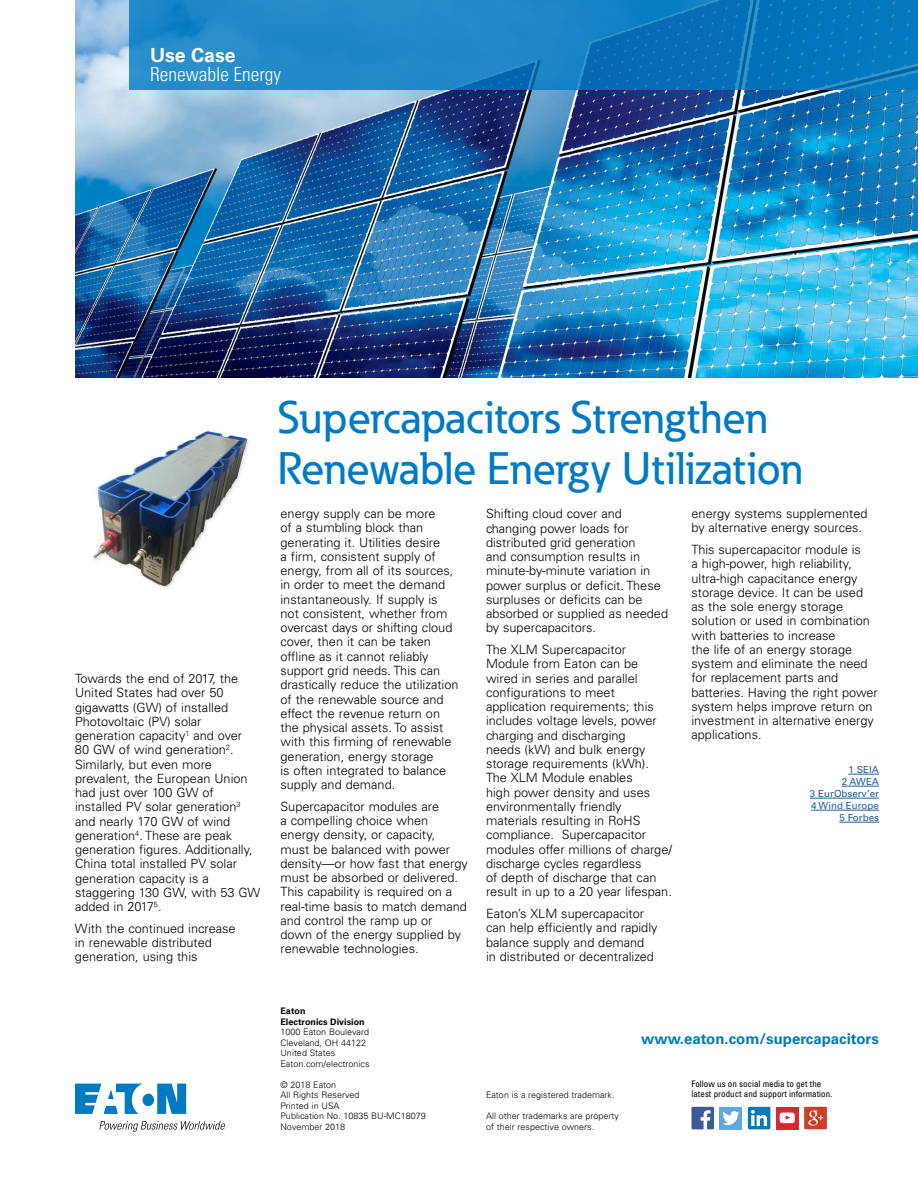
<style>
.page{position:relative;width:918px;height:1188px;background:#fff}
.page>*{position:absolute;margin:0;border:0;box-sizing:border-box;transform-origin:0 0}
.t1{font:500 45px/51px "Eaton";color:#007ac2}
.t2{font:300 condensed 19.5px "Univers LT Std";color:#fff}
.t3{font:700 19.5px "Univers LT Std";color:#fff}
.t4{font:700 15px "Univers";color:#007ac2}
.t5{font:300 12.75px/14.2px "Univers LT Std";color:#000}
.t6{font:9.75px/12px "Univers LT Std";color:#215e9e;text-align:right}
.t7{font:300 9px/10.5px "Univers LT Std";color:#000}
.t8{font:condensed 9px/10.5px "Univers LT Std";color:#000}
.t9{font:700 9px/10.5px "Univers LT Std";color:#000}
</style>
<div class="page">
<hr style="left:848px;top:774px;width:31px;height:1px;background:#215e9e">
<hr style="left:842px;top:786px;width:37px;height:1px;background:#215e9e">
<hr style="left:810px;top:798px;width:69px;height:1px;background:#215e9e">
<hr style="left:811px;top:810px;width:68px;height:1px;background:#215e9e">
<hr style="left:839px;top:822px;width:40px;height:1px;background:#215e9e">
<img style="left:75px;top:0;width:843px;height:378px">
<img style="left:93px;top:431px;width:156px;height:157px">
<svg style="left:129px;top:0;width:789px;height:90px;background:#157fc2"></svg>
<div style="left:776px;top:1107px;width:23px;height:22px;background:#d92732"></div>
<div style="left:720px;top:1107px;width:22px;height:22px;background:#60a9dd"></div>
<svg style="left:692px;top:1107px;width:22px;height:22px"></svg>
<svg style="left:722px;top:1111px;width:17px;height:14px"></svg>
<div style="left:748px;top:1107px;width:22px;height:22px;background:#007bb6;border-radius:2px"></div>
<svg style="left:751px;top:1110px;width:16px;height:16px"></svg>
<svg style="left:804px;top:1107px;width:23px;height:22px"></svg>
<img style="left:808px;top:1111px;width:10px;height:15px">
<svg style="left:780px;top:1113px;width:15px;height:10px"></svg>
<svg style="left:75px;top:1084px;width:111px;height:30px"></svg>
<svg style="left:99px;top:1121px;width:126px;height:11px"></svg>
<h2 class="t3" style="left:150px;top:43px;width:87px">Use Case</h2>
<h2 class="t2" style="left:150px;top:62px;width:133px">Renewable Energy</h2>
<p class="t5" style="left:75px;top:671px;width:187px">Towards the end of 2017, the<br>United States had over 50 gigawatts (GW) of installed<br>Photovoltaic (PV) solar generation capacity<sup>1</sup> and over<br>80 GW of wind generation<sup>2</sup>.<br>Similarly, but even more prevalent, the European Union had just over 100 GW of installed PV solar generation<sup>3 </sup>and nearly 170 GW of wind generation<sup>4</sup>. These are peak generation figures. Additionally,<br>China total installed PV solar generation capacity is a staggering 130 GW, with 53 GW added in 2017<sup>5</sup>.</p>
<p class="t5" style="left:75px;top:921px;width:162px">With the continued increase in renewable distributed generation, using this</p>
<h1 class="t1" style="left:278px;top:392px;width:527px">Supercapacitors Strengthen<br>Renewable Energy Utilization</h1>
<p class="t5" style="left:281px;top:507px;width:180px">energy supply can be more<br>of a stumbling block than generating it. Utilities desire<br>a firm, consistent supply of energy, from all of its sources, in order to meet the demand instantaneously. If supply is not consistent, whether from overcast days or shifting cloud cover, then it can be taken offline as it cannot reliably support grid needs. This can drastically reduce the utilization of the renewable source and effect the revenue return on the physical assets. To assist with this firming of renewable generation, energy storage<br>is often integrated to balance supply and demand.</p>
<p class="t5" style="left:281px;top:799px;width:189px">Supercapacitor modules are<br>a compelling choice when energy density, or capacity,<br>must be balanced with power density—or how fast that energy must be absorbed or delivered.<br>This capability is required on a real-time basis to match demand and control the ramp up or<br>down of the energy supplied by renewable technologies.</p>
<p class="t5" style="left:486px;top:507px;width:184px">Shifting cloud cover and changing power loads for distributed grid generation<br>and consumption results in minute-by-minute variation in power surplus or deficit. These surpluses or deficits can be absorbed or supplied as needed by supercapacitors.</p>
<p class="t5" style="left:486px;top:642px;width:188px">The XLM Supercapacitor<br>Module from Eaton can be wired in series and parallel configurations to meet application requirements; this includes voltage levels, power charging and discharging<br>needs (kW) and bulk energy storage requirements (kWh).<br>The XLM Module enables<br>high power density and uses environmentally friendly materials resulting in RoHS compliance. Supercapacitor modules offer millions of charge/ discharge cycles regardless<br>of depth of discharge that can result in up to a 20 year lifespan.</p>
<p class="t5" style="left:486px;top:907px;width:173px">Eaton’s XLM supercapacitor can help efficiently and rapidly balance supply and demand<br>in distributed or decentralized</p>
<p class="t5" style="left:692px;top:507px;width:178px">energy systems supplemented by alternative energy sources.</p>
<p class="t5" style="left:692px;top:543px;width:188px">This supercapacitor module is<br>a high-power, high reliability, ultra-high capacitance energy storage device. It can be used as the sole energy storage solution or used in combination with batteries to increase<br>the life of an energy storage system and eliminate the need for replacement parts and batteries. Having the right power system helps improve return on investment in alternative energy applications.</p>
<p class="t6" style="left:810px;top:764px;width:71px">1 SEIA<br>2 AWEA<br>3 EurObserv’er<br>4 Wind Europe<br>5 Forbes</p>
<p class="t9" style="left:280px;top:1006px;width:86px">Eaton<br>Electronics Division</p>
<p class="t7" style="left:280px;top:1027px;width:91px">1000 Eaton Boulevard<br>Cleveland, OH 44122<br>United States<br>Eaton.com/electronics</p>
<p class="t7" style="left:280px;top:1079px;width:147px">© 2018 Eaton<br>All Rights Reserved<br>Printed in USA<br>Publication No. 10835 BU-MC18079<br>November 2018</p>
<p class="t8" style="left:692px;top:1078px;width:142px">Follow us on social media to get the latest product and support information.</p>
<p class="t4" style="left:641px;top:1030px;width:239px">www.eaton.com/supercapacitors</p>
<p class="t7" style="left:486px;top:1090px;width:130px">Eaton is a registered trademark.</p>
<p class="t7" style="left:486px;top:1111px;width:135px">All other trademarks are property of their respective owners.</p>
</div>
